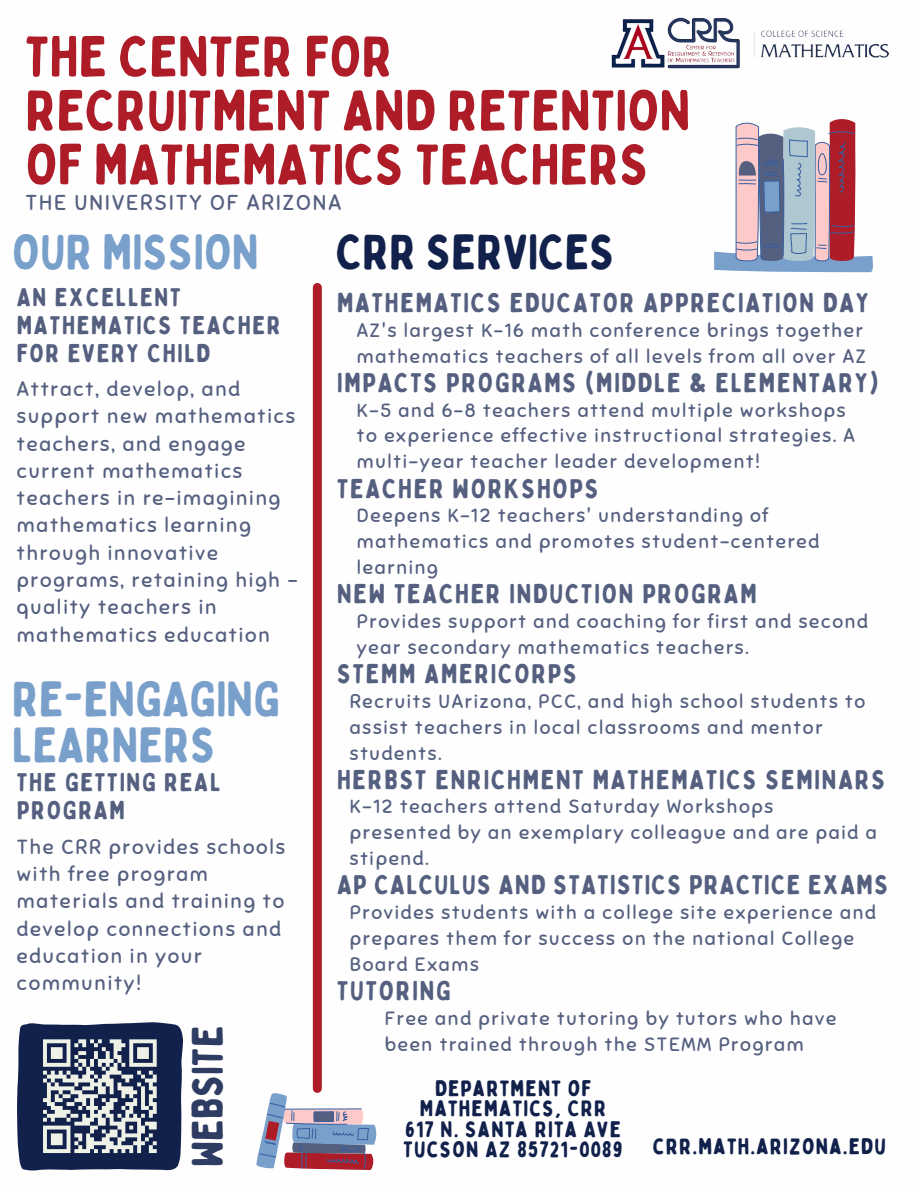
<style>
.page{position:relative;width:918px;height:1188px;background:#fff}
.page>*{position:absolute;margin:0;border:0;box-sizing:border-box;transform-origin:0 0}
.t1{font:57.15px/54px "Bobby Jones Soft";color:#ae1c28}
.t2{font:49.35px/46.2px "Bobby Jones Soft";color:#799fcb}
.t3{font:49.35px "Bobby Jones Soft";color:#11214b}
.t4{font:43.35px "Bobby Jones Soft";color:#2e3b62}
.t5{font:27.15px "Bobby Jones Soft";letter-spacing:.06em;color:#556080}
.t6{font:25.65px/28.2px "Bobby Jones Soft";letter-spacing:.06em;color:#556080}
.t7{font:22.5px/20.2px "Bobby Jones Soft";letter-spacing:.045em;color:#11214b;text-align:center}
.t8{font:21.45px "Sniglet";letter-spacing:.09em;color:#556080}
.t9{font:20.4px/27.3px "Sniglet";letter-spacing:.09em;color:#556080}
.t10{font:19.2px/25.8px "Sniglet";letter-spacing:.09em;color:#556080}
</style>
<div class="page">
<svg style="left:714px;top:119px;width:159px;height:154px"></svg>
<svg style="left:256px;top:1092px;width:121px;height:78px"></svg>
<div style="left:313px;top:287px;width:9px;height:801px;background:#ae1c28"></div>
<svg style="left:17px;top:1022px;width:166px;height:149px;background:#55617b"></svg>
<img style="left:667px;top:18px;width:222px;height:51px">
<img style="left:611px;top:19px;width:54px;height:49px">
<p class="t1" style="left:25px;top:31px;width:667px">THE CENTER FOR<br>RECRUITMENT AND RETENTION<br>OF MATHEMATICS TEACHERS</p>
<p class="t8" style="left:25px;top:190px;width:317px">THE UNIVERSITY OF ARIZONA</p>
<p class="t2" style="left:12px;top:230px;width:248px">OUR MISSION</p>
<p class="t6" style="left:17px;top:283px;width:266px">AN EXCELLENT<br>MATHEMATICS TEACHER<br>FOR EVERY CHILD</p>
<p class="t9" style="left:17px;top:376px;width:282px">Attract, develop, and support new mathematics teachers, and engage current mathematics teachers in re-imagining mathematics learning through innovative programs, retaining high - quality teachers in mathematics education</p>
<p class="t2" style="left:12px;top:677px;width:270px">RE-ENGAGING<br>LEARNERS</p>
<p class="t6" style="left:17px;top:768px;width:205px">THE GETTING REAL<br>PROGRAM</p>
<p class="t9" style="left:17px;top:833px;width:270px">The CRR provides schools with free program materials and training to develop connections and education in your community!</p>
<p class="t4" style="left:181px;top:1167px;width:143px;rotate:-90deg">WEBSITE</p>
<p class="t3" style="left:336px;top:221px;width:281px">CRR SERVICES</p>
<p class="t5" style="left:337px;top:286px;width:534px">MATHEMATICS EDUCATOR APPRECIATION DAY</p>
<p class="t10" style="left:357px;top:318px;width:511px">AZ's largest K-16 math conference brings together mathematics teachers of all levels from all over AZ</p>
<p class="t5" style="left:337px;top:366px;width:544px">IMPACTS PROGRAMS (MIDDLE &amp; ELEMENTARY)</p>
<p class="t10" style="left:357px;top:397px;width:500px">K-5 and 6-8 teachers attend multiple workshops to experience effective instructional strategies. A multi-year teacher leader development!</p>
<p class="t5" style="left:337px;top:471px;width:263px">TEACHER WORKSHOPS</p>
<p class="t10" style="left:357px;top:503px;width:464px">Deepens K-12 teachers' understanding of mathematics and promotes student-centered learning</p>
<p class="t5" style="left:337px;top:577px;width:421px">NEW TEACHER INDUCTION PROGRAM</p>
<p class="t10" style="left:357px;top:609px;width:513px">Provides support and coaching for first and second year secondary mathematics teachers.</p>
<p class="t5" style="left:337px;top:657px;width:242px">STEMM AMERICORPS</p>
<p class="t10" style="left:350px;top:688px;width:517px">Recruits UArizona, PCC, and high school students to assist teachers in local classrooms and mentor students.</p>
<p class="t5" style="left:337px;top:763px;width:550px">HERBST ENRICHMENT MATHEMATICS SEMINARS</p>
<p class="t10" style="left:350px;top:794px;width:528px">K-12 teachers attend Saturday Workshops presented by an exemplary colleague and are paid a stipend.</p>
<p class="t5" style="left:337px;top:868px;width:553px">AP CALCULUS AND STATISTICS PRACTICE EXAMS</p>
<p class="t10" style="left:350px;top:900px;width:528px">Provides students with a college site experience and prepares them for success on the national College<br>Board Exams</p>
<p class="t5" style="left:337px;top:974px;width:115px">TUTORING</p>
<p class="t10" style="left:385px;top:1005px;width:453px">Free and private tutoring by tutors who have been trained through the STEMM Program</p>
<p class="t7" style="left:420px;top:1079px;width:188px">DEPARTMENT OF<br>MATHEMATICS, CRR</p>
<p class="t7" style="left:405px;top:1119px;width:218px">617 N. SANTA RITA AVE</p>
<p class="t7" style="left:404px;top:1139px;width:221px">TUCSON AZ 85721-0089</p>
<p class="t7" style="left:653px;top:1136px;width:235px">CRR.MATH.ARIZONA.EDU</p>
</div>
